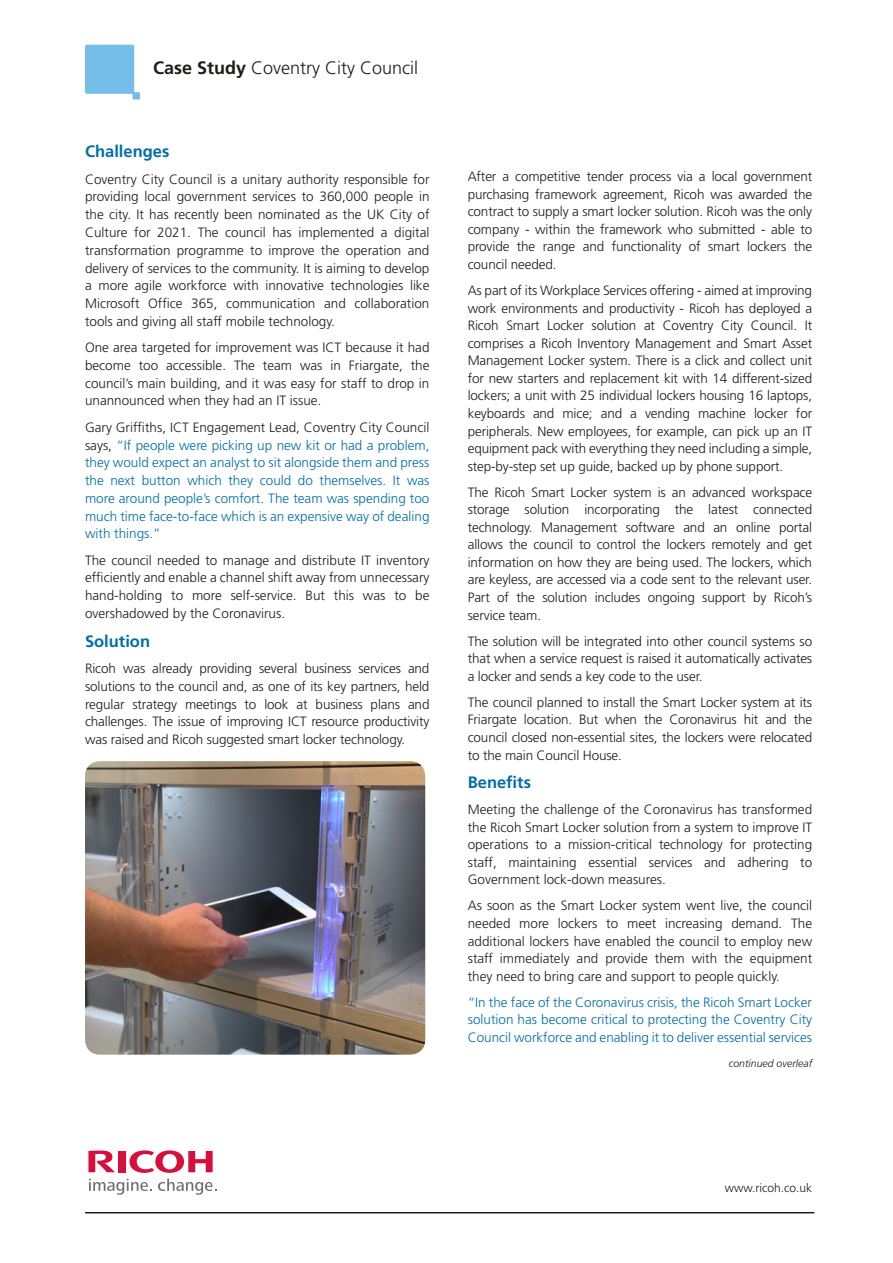
<style>
.page{position:relative;width:893px;height:1263px;background:#fff}
.page>*{position:absolute;margin:0;border:0;box-sizing:border-box;transform-origin:0 0}
.t1{font:300 18px "Frutiger";color:#1d1d1b}
.t2{font:700 16.5px "Frutiger";color:#006da9}
.t3{font:300 13.5px/17.5px "Frutiger";letter-spacing:-.01em;color:#1d1d1b;text-align:justify}
.t4{font:300 13.5px/17.7px "Frutiger";color:#006da9;text-align:justify}
.t5{font:300 12px "Frutiger";color:#1d1d1b}
.t6{font:italic 300 10.5px "Frutiger";color:#1d1d1b}
.s1{font-weight:700}
.s2{color:#1d1d1b}
</style>
<div class="page">
<svg style="left:85px;top:45px;width:55px;height:55px"></svg>
<img style="left:85px;top:761px;width:340px;height:293px">
<hr style="left:85px;top:1212px;width:729px;height:1px;background:#1d1d1b">
<svg style="left:130px;top:1150px;width:83px;height:23px"></svg>
<div style="left:118px;top:1151px;width:7px;height:21px;background:#d60f3c"></div>
<svg style="left:88px;top:1150px;width:27px;height:22px"></svg>
<svg style="left:89px;top:1179px;width:63px;height:16px"></svg>
<svg style="left:158px;top:1179px;width:58px;height:16px"></svg>
<p class="t1" style="left:153px;top:57px;width:267px"><span class="s1">Case Study</span> Coventry City Council</p>
<p class="t2" style="left:85px;top:142px;width:86px">Challenges</p>
<p class="t3" style="left:85px;top:170px;width:346px">Coventry City Council is a unitary authority responsible for providing local government services to 360,000 people in the city. It has recently been nominated as the UK City of Culture for 2021. The council has implemented a digital transformation programme to improve the operation and delivery of services to the community. It is aiming to develop a more agile workforce with innovative technologies like Microsoft Office 365, communication and collaboration tools and giving all staff mobile technology.</p>
<p class="t3" style="left:85px;top:339px;width:346px">One area targeted for improvement was ICT because it had become too accessible. The team was in Friargate, the council’s main building, and it was easy for staff to drop in unannounced when they had an IT issue.</p>
<p class="t4" style="left:85px;top:418px;width:346px"><span class="s2">Gary Griffiths, ICT Engagement Lead, Coventry City Council says,</span> “If people were picking up new kit or had a problem, they would expect an analyst to sit alongside them and press the next button which they could do themselves. It was more around people’s comfort. The team was spending too much time face-to-face which is an expensive way of dealing with things.”</p>
<p class="t3" style="left:85px;top:551px;width:346px">The council needed to manage and distribute IT inventory efficiently and enable a channel shift away from unnecessary hand-holding to more self-service. But this was to be overshadowed by the Coronavirus.</p>
<p class="t2" style="left:85px;top:631px;width:67px">Solution</p>
<p class="t3" style="left:85px;top:659px;width:346px">Ricoh was already providing several business services and solutions to the council and, as one of its key partners, held regular strategy meetings to look at business plans and challenges. The issue of improving ICT resource productivity was raised and Ricoh suggested smart locker technology.</p>
<p class="t3" style="left:468px;top:168px;width:346px">After a competitive tender process via a local government purchasing framework agreement, Ricoh was awarded the contract to supply a smart locker solution. Ricoh was the only company - within the framework who submitted - able to provide the range and functionality of smart lockers the council needed.</p>
<p class="t3" style="left:468px;top:282px;width:346px">As part of its Workplace Services offering - aimed at improving work environments and productivity - Ricoh has deployed a Ricoh Smart Locker solution at Coventry City Council. It comprises a Ricoh Inventory Management and Smart Asset Management Locker system. There is a click and collect unit for new starters and replacement kit with 14 different-sized lockers; a unit with 25 individual lockers housing 16 laptops, keyboards and mice; and a vending machine locker for peripherals. New employees, for example, can pick up an IT equipment pack with everything they need including a simple, step-by-step set up guide, backed up by phone support.</p>
<p class="t3" style="left:468px;top:483px;width:346px">The Ricoh Smart Locker system is an advanced workspace storage solution incorporating the latest connected technology. Management software and an online portal allows the council to control the lockers remotely and get information on how they are being used. The lockers, which are keyless, are accessed via a code sent to the relevant user.<br>Part of the solution includes ongoing support by Ricoh’s service team.</p>
<p class="t3" style="left:468px;top:632px;width:346px">The solution will be integrated into other council systems so that when a service request is raised it automatically activates a locker and sends a key code to the user.</p>
<p class="t3" style="left:468px;top:693px;width:346px">The council planned to install the Smart Locker system at its Friargate location. But when the Coronavirus hit and the council closed non-essential sites, the lockers were relocated to the main Council House.</p>
<p class="t2" style="left:468px;top:773px;width:65px">Benefits</p>
<p class="t3" style="left:468px;top:801px;width:346px">Meeting the challenge of the Coronavirus has transformed the Ricoh Smart Locker solution from a system to improve IT operations to a mission-critical technology for protecting staff, maintaining essential services and adhering to Government lock-down measures.</p>
<p class="t3" style="left:468px;top:897px;width:346px">As soon as the Smart Locker system went live, the council needed more lockers to meet increasing demand. The additional lockers have enabled the council to employ new staff immediately and provide them with the equipment they need to bring care and support to people quickly.</p>
<p class="t4" style="left:468px;top:993px;width:346px">“In the face of the Coronavirus crisis, the Ricoh Smart Locker solution has become critical to protecting the Coventry City Council workforce and enabling it to deliver essential services</p>
<p class="t6" style="left:729px;top:1057px;width:85px">continued overleaf</p>
<p class="t5" style="left:725px;top:1181px;width:89px">www.ricoh.co.uk</p>
</div>
